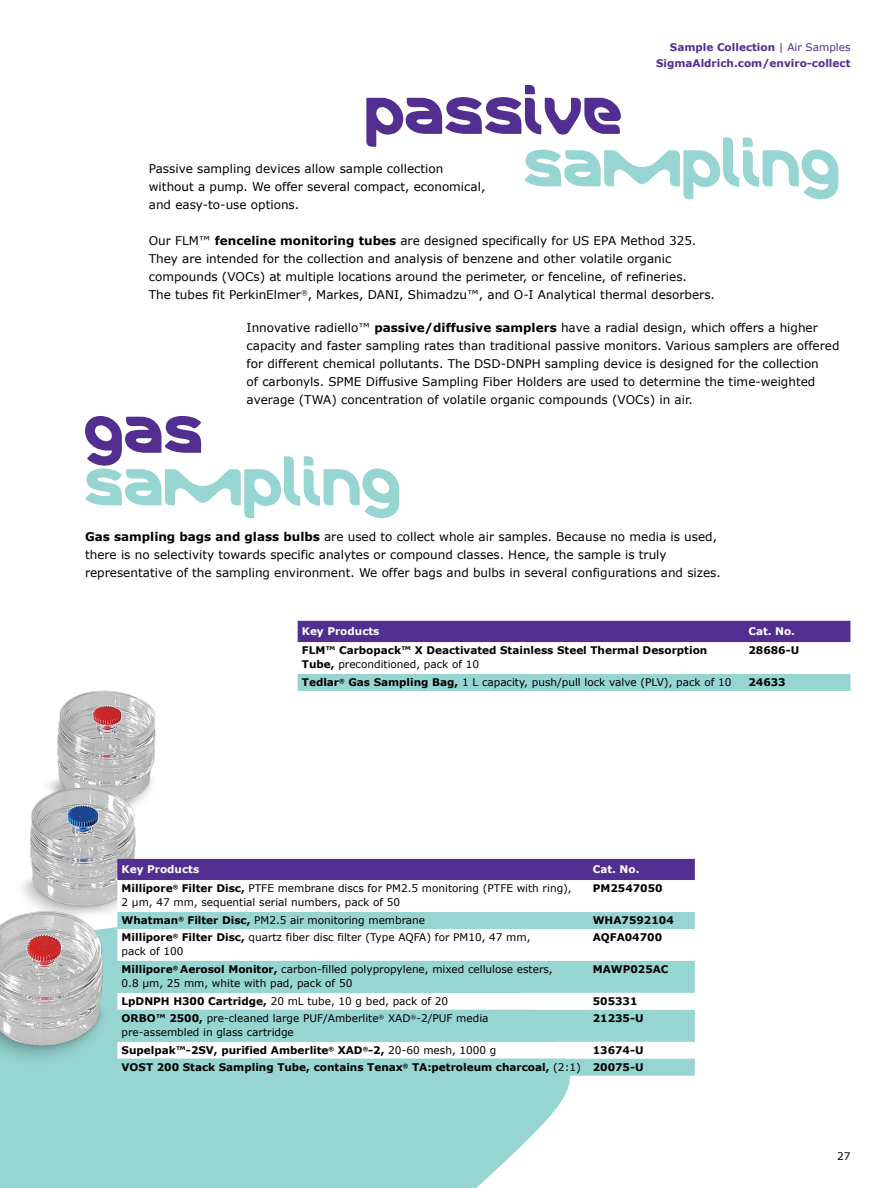
<style>
.page{position:relative;width:893px;height:1188px;background:#fff}
.page>*{position:absolute;margin:0;border:0;box-sizing:border-box;transform-origin:0 0}
.t1{font:52.5px "Merck";color:#96d5d2}
.t2{font:52.5px "Merck";color:#522e91}
.t3{font:12px/18px "Verdana";color:#000}
.t4{font:10.5px/13.5px "Verdana";color:#000}
.t5{font:700 10.5px/13.5px "Verdana";color:#000}
.t6{font:700 10.5px/16.5px "Verdana";color:#522e91;text-align:right}
.t7{font:700 10.5px "Verdana";color:#fff}
.s1{font-weight:400}
.s2{font-weight:700}
</style>
<div class="page">
<div style="left:0;top:1076px;width:570px;height:112px;background:#96d5d2"></div>
<img style="left:0;top:690px;width:183px;height:396px">
<div style="left:298px;top:621px;width:552px;height:21px;background:#522e91"></div>
<div style="left:298px;top:674px;width:552px;height:17px;background:#96d5d2"></div>
<div style="left:117px;top:859px;width:578px;height:21px;background:#522e91"></div>
<svg style="left:117px;top:880px;width:66px;height:32px"></svg>
<svg style="left:117px;top:912px;width:578px;height:164px;fill:#96d5d2"></svg>
<p class="t6" style="left:656px;top:38px;width:196px">Sample Collection <span class="s1">| Air Samples<br></span>SigmaAldrich.com/enviro-collect</p>
<h1 class="t2" style="left:366px;top:73px;width:259px">passive</h1>
<h1 class="t1" style="left:524px;top:126px;width:318px">sampling</h1>
<p class="t3" style="left:149px;top:159px;width:338px">Passive sampling devices allow sample collection without a pump. We offer several compact, economical, and easy-to-use options.</p>
<p class="t3" style="left:149px;top:231px;width:568px">Our FLM™ <span class="s2">fenceline monitoring tubes</span> are designed specifically for US EPA Method 325.<br>They are intended for the collection and analysis of benzene and other volatile organic compounds (VOCs) at multiple locations around the perimeter, or fenceline, of refineries.<br>The tubes fit PerkinElmer<sup>®</sup>, Markes, DANI, Shimadzu™, and O-I Analytical thermal desorbers.</p>
<p class="t3" style="left:247px;top:319px;width:594px">Innovative radiello™ <span class="s2">passive/diffusive samplers</span> have a radial design, which offers a higher capacity and faster sampling rates than traditional passive monitors. Various samplers are offered for different chemical pollutants. The DSD-DNPH sampling device is designed for the collection<br>of carbonyls. SPME Diffusive Sampling Fiber Holders are used to determine the time-weighted average (TWA) concentration of volatile organic compounds (VOCs) in air.</p>
<h1 class="t2" style="left:85px;top:392px;width:120px">gas</h1>
<h1 class="t1" style="left:85px;top:445px;width:318px">sampling</h1>
<p class="t3" style="left:85px;top:527px;width:637px"><span class="s2">Gas sampling bags and glass bulbs</span> are used to collect whole air samples. Because no media is used, there is no selectivity towards specific analytes or compound classes. Hence, the sample is truly representative of the sampling environment. We offer bags and bulbs in several configurations and sizes.</p>
<p class="t7" style="left:302px;top:624px;width:79px">Key Products</p>
<p class="t7" style="left:748px;top:624px;width:48px">Cat. No.</p>
<p class="t5" style="left:302px;top:644px;width:407px">FLM™ Carbopack™ X Deactivated Stainless Steel Thermal Desorption<br>Tube, <span class="s1">preconditioned, pack of 10</span></p>
<p class="t5" style="left:748px;top:644px;width:52px">28686-U</p>
<p class="t4" style="left:302px;top:676px;width:431px"><span class="s2">Tedlar</span><sup>®</sup> <span class="s2">Gas Sampling Bag,</span> 1 L capacity, push/pull lock valve (PLV), pack of 10</p>
<p class="t5" style="left:748px;top:675px;width:39px">24633</p>
<p class="t7" style="left:122px;top:862px;width:79px">Key Products</p>
<p class="t7" style="left:593px;top:862px;width:48px">Cat. No.</p>
<p class="t4" style="left:122px;top:882px;width:452px"><span class="s2">Millipore</span><sup>®</sup> <span class="s2">Filter Disc,</span> PTFE membrane discs for PM2.5 monitoring (PTFE with ring),<br>2 µm, 47 mm, sequential serial numbers, pack of 50</p>
<p class="t5" style="left:593px;top:882px;width:71px">PM2547050</p>
<p class="t4" style="left:122px;top:914px;width:305px"><span class="s2">Whatman</span><sup>®</sup> <span class="s2">Filter Disc,</span> PM2.5 air monitoring membrane</p>
<p class="t5" style="left:593px;top:914px;width:83px">WHA7592104</p>
<p class="t4" style="left:122px;top:931px;width:410px"><span class="s2">Millipore</span><sup>®</sup> <span class="s2">Filter Disc,</span> quartz fiber disc filter (Type AQFA) for PM10, 47 mm, pack of 100</p>
<p class="t5" style="left:593px;top:931px;width:71px">AQFA04700</p>
<p class="t4" style="left:122px;top:963px;width:433px"><span class="s2">Millipore</span><sup>®</sup> <span class="s2">Aerosol Monitor,</span> carbon-filled polypropylene, mixed cellulose esters,<br>0.8 µm, 25 mm, white with pad, pack of 50</p>
<p class="t5" style="left:593px;top:962px;width:77px">MAWP025AC</p>
<p class="t4" style="left:122px;top:994px;width:328px"><span class="s2">LpDNPH H300 Cartridge,</span> 20 mL tube, 10 g bed, pack of 20</p>
<p class="t5" style="left:593px;top:994px;width:46px">505331</p>
<p class="t4" style="left:122px;top:1011px;width:368px"><span class="s2">ORBO™ 2500,</span> pre-cleaned large PUF/Amberlite<sup>®</sup> XAD<sup>®</sup>-2/PUF media pre-assembled in glass cartridge</p>
<p class="t5" style="left:593px;top:1011px;width:52px">21235-U</p>
<p class="t5" style="left:122px;top:1043px;width:376px">Supelpak™-2SV, purified Amberlite<sup>®</sup> XAD<sup>®</sup>-2, <span class="s1">20-60 mesh, 1000 g</span></p>
<p class="t5" style="left:122px;top:1042px;width:524px;line-height:17px;text-align:right">13674-U<br>VOST 200 Stack Sampling Tube, contains Tenax<sup>®</sup> TA:petroleum charcoal, <span class="s1">(2:1)</span> 20075-U</p>
<p class="t4" style="left:837px;top:1150px;width:15px">27</p>
</div>
